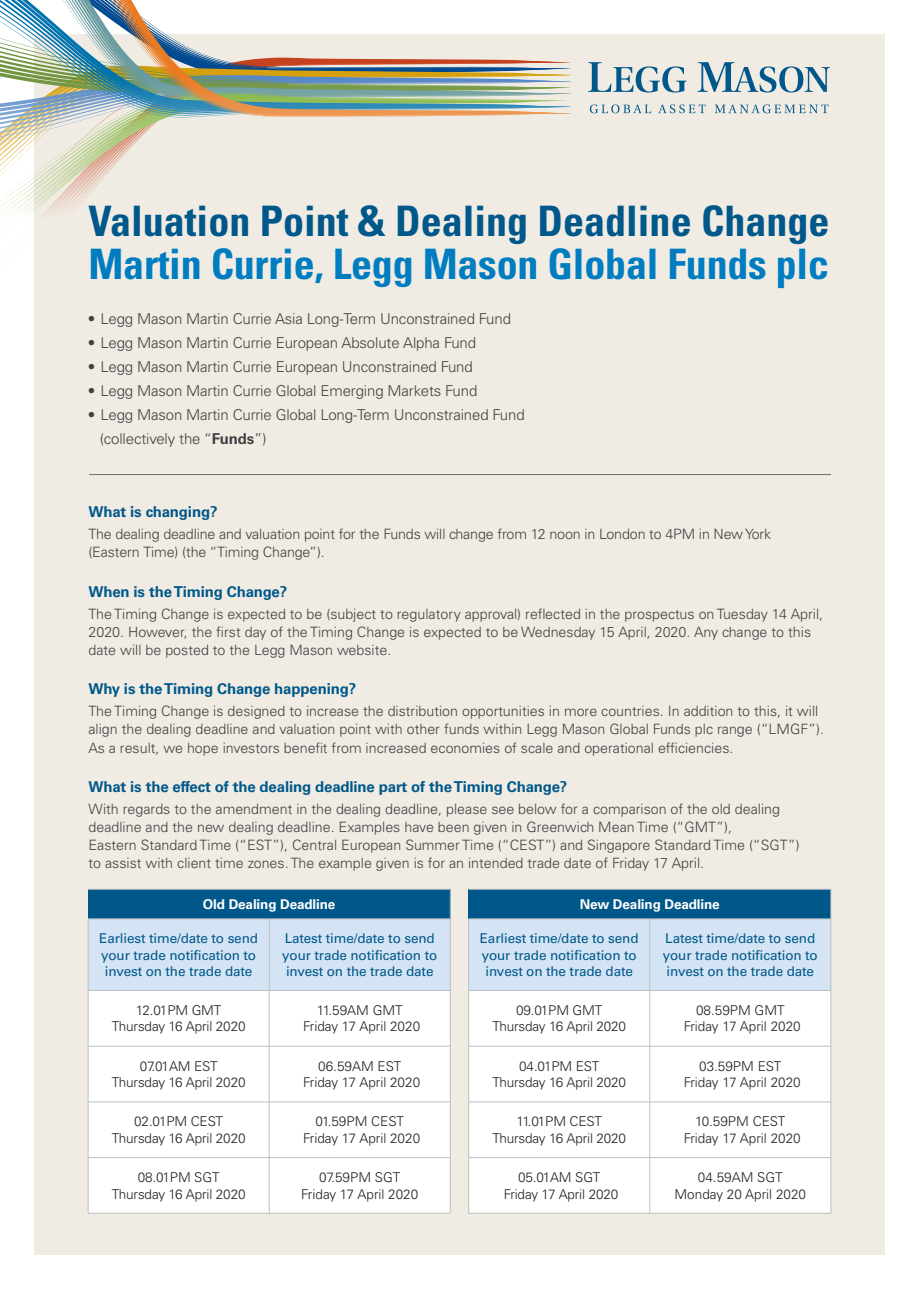
<style>
.page{position:relative;width:919px;height:1289px;background:#fff}
.page>*{position:absolute;margin:0;border:0;box-sizing:border-box;transform-origin:0 0}
.t1{font:700 condensed 42px/43.5px "Univers LT Std";color:#00588a}
.t2{font:300 15px "Univers LT Std";letter-spacing:-.01em;color:#414142}
.t3{font:700 15px "Univers LT Std";letter-spacing:-.01em;color:#00588a}
.t4{font:300 14.25px/18px "Univers LT Std";color:#414142}
.t5{font:300 13.5px "Univers LT Std";letter-spacing:-.01em;color:#231f20}
.t6{font:13.5px/16.5px "Univers LT Std";letter-spacing:-.01em;color:#00588a}
.t7{font:700 13.5px "Univers LT Std";letter-spacing:-.01em;color:#fff}
.s1{color:#007dc1}
.s2{font-weight:700}
</style>
<div class="page">
<div style="left:34px;top:34px;width:850px;height:1220px;background:#f0ece4"></div>
<svg style="left:0;top:118px;width:165px;height:95px"></svg>
<img style="left:0;top:0;width:571px;height:114px">
<svg style="left:588px;top:62px;width:98px;height:30px"></svg>
<svg style="left:697px;top:62px;width:132px;height:30px"></svg>
<svg style="left:589px;top:104px;width:62px;height:9px"></svg>
<svg style="left:658px;top:104px;width:47px;height:9px"></svg>
<svg style="left:714px;top:104px;width:114px;height:9px"></svg>
<hr style="left:89px;top:474px;width:742px;height:1px;background:#6d6f71">
<div style="left:89px;top:991px;width:361px;height:221px;background:#fff"></div>
<hr style="left:269px;top:990px;width:181px;height:1px;background:#bcbec0">
<hr style="left:450px;top:990px;width:1px;height:55px;background:#bcbec0">
<hr style="left:269px;top:1101px;width:181px;height:1px;background:#bcbec0">
<hr style="left:269px;top:1157px;width:181px;height:1px;background:#bcbec0">
<hr style="left:269px;top:1212px;width:181px;height:1px;background:#bcbec0">
<hr style="left:88px;top:990px;width:181px;height:1px;background:#bcbec0">
<hr style="left:88px;top:990px;width:1px;height:55px;background:#bcbec0">
<hr style="left:269px;top:990px;width:1px;height:55px;background:#bcbec0">
<hr style="left:269px;top:1102px;width:1px;height:55px;background:#bcbec0">
<hr style="left:88px;top:1157px;width:181px;height:1px;background:#bcbec0">
<hr style="left:269px;top:1157px;width:1px;height:55px;background:#bcbec0">
<hr style="left:88px;top:1212px;width:181px;height:1px;background:#bcbec0">
<hr style="left:269px;top:1045px;width:181px;height:1px;background:#bcbec0">
<hr style="left:450px;top:1046px;width:1px;height:55px;background:#bcbec0">
<hr style="left:88px;top:1102px;width:1px;height:55px;background:#bcbec0">
<hr style="left:450px;top:1102px;width:1px;height:55px;background:#bcbec0">
<hr style="left:88px;top:1157px;width:1px;height:55px;background:#bcbec0">
<hr style="left:450px;top:1157px;width:1px;height:55px;background:#bcbec0">
<hr style="left:88px;top:1045px;width:181px;height:1px;background:#bcbec0">
<hr style="left:88px;top:1046px;width:1px;height:55px;background:#bcbec0">
<hr style="left:269px;top:1046px;width:1px;height:55px;background:#bcbec0">
<hr style="left:88px;top:1101px;width:181px;height:1px;background:#bcbec0">
<svg style="left:88px;top:889px;width:363px;height:101px;background:#97bbd5"></svg>
<div style="left:469px;top:991px;width:361px;height:221px;background:#fff"></div>
<hr style="left:649px;top:990px;width:182px;height:1px;background:#bcbec0">
<hr style="left:830px;top:990px;width:1px;height:55px;background:#bcbec0">
<hr style="left:649px;top:1101px;width:182px;height:1px;background:#bcbec0">
<hr style="left:649px;top:1157px;width:182px;height:1px;background:#bcbec0">
<hr style="left:649px;top:1212px;width:182px;height:1px;background:#bcbec0">
<hr style="left:468px;top:990px;width:181px;height:1px;background:#bcbec0">
<hr style="left:468px;top:990px;width:1px;height:55px;background:#bcbec0">
<hr style="left:649px;top:990px;width:1px;height:55px;background:#bcbec0">
<hr style="left:649px;top:1102px;width:1px;height:55px;background:#bcbec0">
<hr style="left:468px;top:1157px;width:181px;height:1px;background:#bcbec0">
<hr style="left:649px;top:1157px;width:1px;height:55px;background:#bcbec0">
<hr style="left:468px;top:1212px;width:181px;height:1px;background:#bcbec0">
<hr style="left:649px;top:1045px;width:182px;height:1px;background:#bcbec0">
<hr style="left:830px;top:1046px;width:1px;height:55px;background:#bcbec0">
<hr style="left:468px;top:1102px;width:1px;height:55px;background:#bcbec0">
<hr style="left:830px;top:1102px;width:1px;height:55px;background:#bcbec0">
<hr style="left:468px;top:1157px;width:1px;height:55px;background:#bcbec0">
<hr style="left:830px;top:1157px;width:1px;height:55px;background:#bcbec0">
<hr style="left:468px;top:1045px;width:181px;height:1px;background:#bcbec0">
<hr style="left:468px;top:1046px;width:1px;height:55px;background:#bcbec0">
<hr style="left:649px;top:1046px;width:1px;height:55px;background:#bcbec0">
<hr style="left:468px;top:1101px;width:181px;height:1px;background:#bcbec0">
<svg style="left:468px;top:889px;width:363px;height:101px;background:#97bbd5"></svg>
<p class="t1" style="left:88px;top:199px;width:742px">Valuation Point &amp; Dealing Deadline Change<br><span class="s1">Martin Currie, Legg Mason Global Funds plc</span></p>
<p class="t2" style="left:88px;top:309px;width:424px">• Legg Mason Martin Currie Asia Long-Term Unconstrained Fund</p>
<p class="t2" style="left:88px;top:333px;width:390px">• Legg Mason Martin Currie European Absolute Alpha Fund</p>
<p class="t2" style="left:88px;top:357px;width:386px">• Legg Mason Martin Currie European Unconstrained Fund</p>
<p class="t2" style="left:88px;top:381px;width:391px">• Legg Mason Martin Currie Global Emerging Markets Fund</p>
<p class="t2" style="left:88px;top:405px;width:438px">• Legg Mason Martin Currie Global Long-Term Unconstrained Fund</p>
<p class="t2" style="left:100px;top:429px;width:168px">(collectively the “<span class="s2">Funds</span>”)</p>
<p class="t3" style="left:88px;top:503px;width:130px">What is changing?</p>
<p class="t4" style="left:88px;top:525px;width:684px">The dealing deadline and valuation point for the Funds will change from 12 noon in London to 4PM in New York (Eastern Time) (the “Timing Change”).</p>
<p class="t3" style="left:88px;top:582px;width:200px">When is the Timing Change?</p>
<p class="t4" style="left:88px;top:605px;width:736px">The Timing Change is expected to be (subject to regulatory approval) reflected in the prospectus on Tuesday 14 April,<br>2020. However, the first day of the Timing Change is expected to be Wednesday 15 April, 2020. Any change to this date will be posted to the Legg Mason website.</p>
<p class="t3" style="left:88px;top:680px;width:269px">Why is the Timing Change happening?</p>
<p class="t4" style="left:88px;top:702px;width:737px">The Timing Change is designed to increase the distribution opportunities in more countries. In addition to this, it will align the dealing deadline and valuation point with other funds within Legg Mason Global Funds plc range (“LMGF”).<br>As a result, we hope investors benefit from increased economies of scale and operational efficiencies.</p>
<p class="t3" style="left:88px;top:777px;width:480px">What is the effect of the dealing deadline part of the Timing Change?</p>
<p class="t4" style="left:88px;top:800px;width:712px">With regards to the amendment in the dealing deadline, please see below for a comparison of the old dealing deadline and the new dealing deadline. Examples have been given in Greenwich Mean Time (“GMT”),<br>Eastern Standard Time (“EST”), Central European Summer Time (“CEST”) and Singapore Standard Time (“SGT”) to assist with client time zones. The example given is for an intended trade date of Friday 17 April.</p>
<p class="t7" style="left:203px;top:896px;width:134px">Old Dealing Deadline</p>
<p class="t6" style="left:99px;top:930px;width:160px">Earliest time/date to send your trade notification to invest on the trade date</p>
<p class="t6" style="left:282px;top:930px;width:157px">Latest time/date to send your trade notification to invest on the trade date</p>
<p class="t5" style="left:136px;top:1002px;width:87px">12.01PM GMT</p>
<p class="t5" style="left:112px;top:1018px;width:135px">Thursday 16 April 2020</p>
<p class="t7" style="left:579px;top:896px;width:141px">New Dealing Deadline</p>
<p class="t6" style="left:480px;top:930px;width:160px">Earliest time/date to send your trade notification to invest on the trade date</p>
<p class="t6" style="left:662px;top:930px;width:157px">Latest time/date to send your trade notification to invest on the trade date</p>
<p class="t5" style="left:516px;top:1002px;width:88px">09.01PM GMT</p>
<p class="t5" style="left:492px;top:1018px;width:135px">Thursday 16 April 2020</p>
<p class="t5" style="left:317px;top:1002px;width:87px">11.59AM GMT</p>
<p class="t5" style="left:303px;top:1018px;width:119px">Friday 17 April 2020</p>
<p class="t5" style="left:696px;top:1002px;width:90px">08.59PM GMT</p>
<p class="t5" style="left:683px;top:1018px;width:119px">Friday 17 April 2020</p>
<p class="t5" style="left:140px;top:1057px;width:79px">07.01AM EST</p>
<p class="t5" style="left:112px;top:1074px;width:135px">Thursday 16 April 2020</p>
<p class="t5" style="left:318px;top:1057px;width:85px">06.59AM EST</p>
<p class="t5" style="left:303px;top:1074px;width:119px">Friday 17 April 2020</p>
<p class="t5" style="left:519px;top:1057px;width:81px">04.01PM EST</p>
<p class="t5" style="left:492px;top:1074px;width:135px">Thursday 16 April 2020</p>
<p class="t5" style="left:699px;top:1057px;width:84px">03.59PM EST</p>
<p class="t5" style="left:683px;top:1074px;width:119px">Friday 17 April 2020</p>
<p class="t5" style="left:134px;top:1113px;width:90px">02.01PM CEST</p>
<p class="t5" style="left:112px;top:1129px;width:135px">Thursday 16 April 2020</p>
<p class="t5" style="left:315px;top:1113px;width:90px">01.59PM CEST</p>
<p class="t5" style="left:303px;top:1129px;width:119px">Friday 17 April 2020</p>
<p class="t5" style="left:516px;top:1113px;width:87px">11.01PM CEST</p>
<p class="t5" style="left:492px;top:1129px;width:135px">Thursday 16 April 2020</p>
<p class="t5" style="left:695px;top:1113px;width:92px">10.59PM CEST</p>
<p class="t5" style="left:683px;top:1129px;width:119px">Friday 17 April 2020</p>
<p class="t5" style="left:138px;top:1169px;width:83px">08.01PM SGT</p>
<p class="t5" style="left:112px;top:1185px;width:135px">Thursday 16 April 2020</p>
<p class="t5" style="left:319px;top:1169px;width:83px">07.59PM SGT</p>
<p class="t5" style="left:301px;top:1185px;width:119px">Friday 17 April 2020</p>
<p class="t5" style="left:518px;top:1169px;width:84px">05.01AM SGT</p>
<p class="t5" style="left:503px;top:1185px;width:116px">Friday 17 April 2020</p>
<p class="t5" style="left:697px;top:1169px;width:86px">04.59AM SGT</p>
<p class="t5" style="left:674px;top:1185px;width:133px">Monday 20 April 2020</p>
</div>
